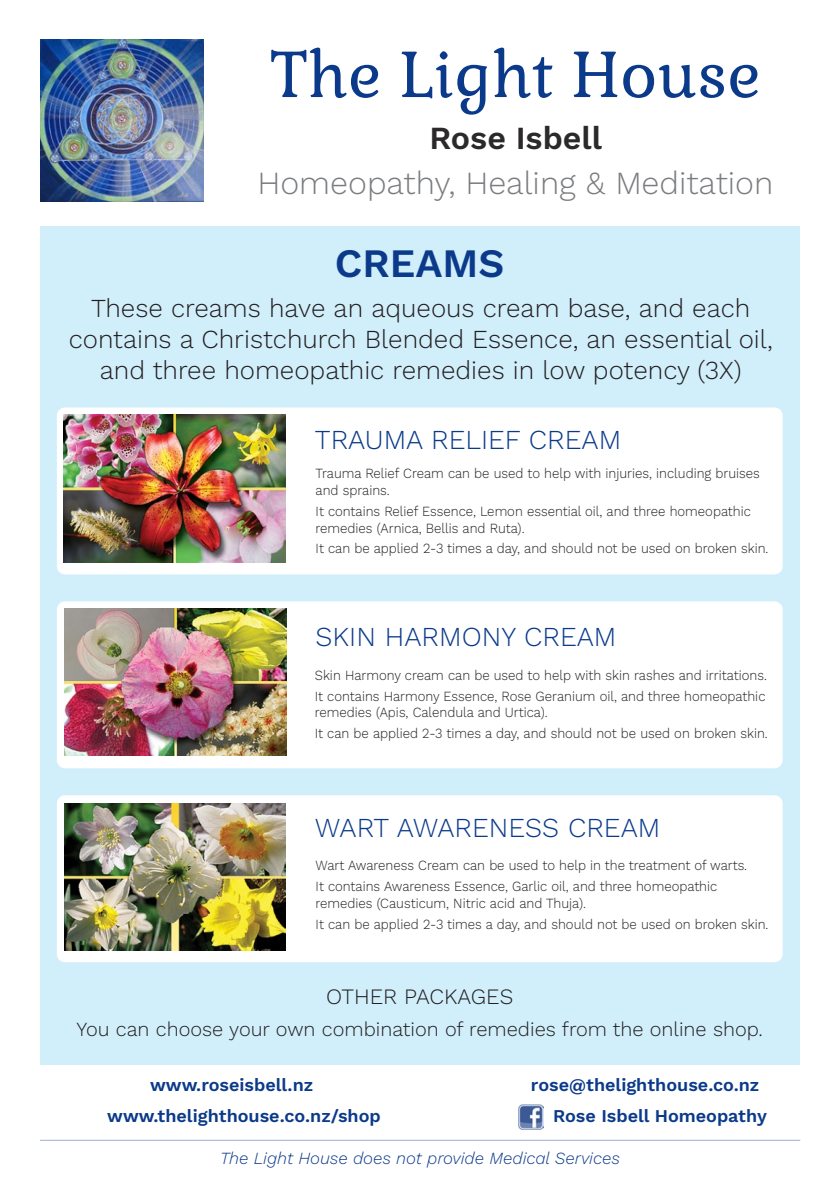
<style>
.page{position:relative;width:840px;height:1191px;background:#fff}
.page>*{position:absolute;margin:0;border:0;box-sizing:border-box;transform-origin:0 0}
.t1{font:63.2px "Gabriela";color:#0b3a8a}
.t2{font:600 40.4px "Work Sans";color:#0b3a8a}
.t3{font:300 32.2px "Work Sans";color:#7a7c7f}
.t4{font:600 32.2px "Work Sans";color:#2b292a}
.t5{font:300 27.4px "Work Sans";color:#0b3a8a}
.t6{font:300 26px/31.2px "Work Sans";color:#231f20;text-align:center}
.t7{font:300 22px "Work Sans";color:#231f20}
.t8{font:300 20px "Work Sans";color:#231f20}
.t9{font:600 18px "Work Sans";color:#0b3a8a}
.t10{font:italic 300 17px "Work Sans";color:#0b3a8a}
.t11{font:300 14px/20.8px "Work Sans";color:#231f20;scale:.94 1}
</style>
<div class="page">
<div style="left:41px;top:226px;width:758px;height:838px;background:#d1eefb"></div>
<div style="left:57px;top:795px;width:725px;height:167px;background:#fff;border-radius:8px"></div>
<div style="left:57px;top:407px;width:725px;height:167px;background:#fff;border-radius:8px"></div>
<div style="left:57px;top:601px;width:725px;height:167px;background:#fff;border-radius:8px"></div>
<img style="left:64px;top:803px;width:221px;height:147px">
<img style="left:64px;top:608px;width:222px;height:148px">
<img style="left:63px;top:415px;width:222px;height:147px">
<img style="left:40px;top:39px;width:163px;height:163px">
<hr style="left:40px;top:1139px;width:759px;height:1px;background:#9db0d0">
<img style="left:518px;top:1104px;width:25px;height:25px">
<h1 class="t1" style="left:270px;top:38px;width:492px">The Light House</h1>
<h3 class="t4" style="left:429px;top:113px;width:174px">Rose Isbell</h3>
<h3 class="t3" style="left:257px;top:159px;width:517px">Homeopathy, Healing &amp; Meditation</h3>
<h2 class="t2" style="left:334px;top:233px;width:171px">CREAMS</h2>
<h3 class="t6" style="left:69px;top:291px;width:705px">These creams have an aqueous cream base, and each contains a Christchurch Blended Essence, an essential oil, and three homeopathic remedies in low potency (3X)</h3>
<h3 class="t5" style="left:315px;top:419px;width:308px">TRAUMA RELIEF CREAM</h3>
<p class="t11" style="left:315px;top:464px;width:474px;line-height:16.8px">Trauma Relief Cream can be used to help with injuries, including bruises and sprains.</p>
<p class="t11" style="left:315px;top:502px;width:464px;line-height:16.8px">It contains Relief Essence, Lemon essential oil, and three homeopathic remedies (Arnica, Bellis and Ruta).</p>
<p class="t11" style="left:315px;top:538px;width:483px">It can be applied 2-3 times a day, and should not be used on broken skin.</p>
<h3 class="t5" style="left:315px;top:616px;width:302px">SKIN HARMONY CREAM</h3>
<p class="t11" style="left:315px;top:664px;width:482px">Skin Harmony cream can be used to help with skin rashes and irritations.<br>It contains Harmony Essence, Rose Geranium oil, and three homeopathic</p>
<p class="t11" style="left:315px;top:701px;width:483px">remedies (Apis, Calendula and Urtica).<br>It can be applied 2-3 times a day, and should not be used on broken skin.</p>
<h3 class="t5" style="left:315px;top:807px;width:347px">WART AWARENESS CREAM</h3>
<p class="t11" style="left:315px;top:854px;width:460px">Wart Awareness Cream can be used to help in the treatment of warts.<br>It contains Awareness Essence, Garlic oil, and three homeopathic</p>
<p class="t11" style="left:315px;top:892px;width:483px">remedies (Causticum, Nitric acid and Thuja).<br>It can be applied 2-3 times a day, and should not be used on broken skin.</p>
<h3 class="t7" style="left:326px;top:980px;width:188px">OTHER PACKAGES</h3>
<h3 class="t8" style="left:76px;top:1014px;width:687px">You can choose your own combination of remedies from the online shop.</h3>
<p class="t9" style="left:150px;top:1071px;width:164px">www.roseisbell.nz</p>
<p class="t9" style="left:530px;top:1071px;width:230px">rose@thelighthouse.co.nz</p>
<p class="t9" style="left:107px;top:1102px;width:275px">www.thelighthouse.co.nz/shop</p>
<p class="t9" style="left:552px;top:1102px;width:215px">Rose Isbell Homeopathy</p>
<p class="t10" style="left:220px;top:1145px;width:401px">The Light House does not provide Medical Services</p>
</div>
